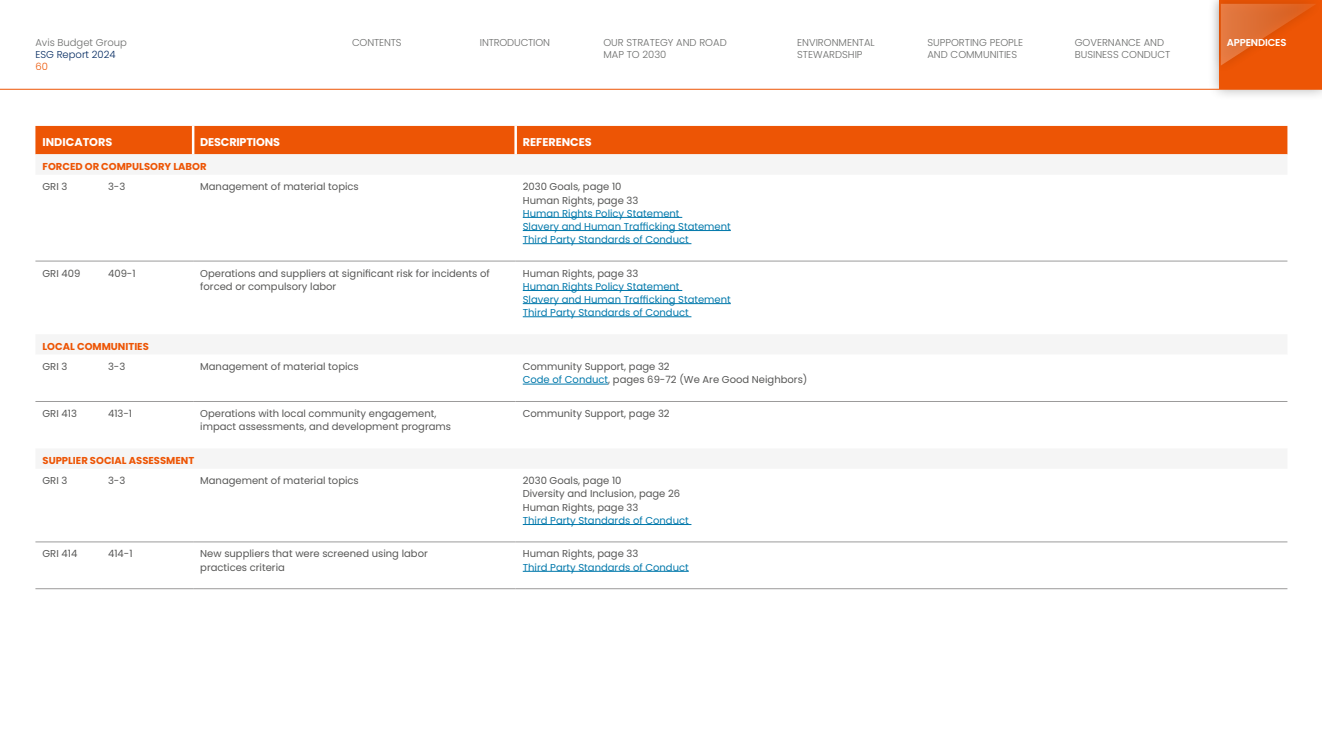
<style>
.page{position:relative;width:1322px;height:745px;background:#fff}
.page>*{position:absolute;margin:0;border:0;box-sizing:border-box;transform-origin:0 0}
.t1{font:700 11.25px "Poppins";color:#fff}
.t2{font:10px/13.1px "Poppins";color:#575756}
.t3{font:10px/13.1px "Poppins";color:#0078ab}
.t4{font:300 10px/11.2px "Poppins";color:#6b6c6b}
.t5{font:700 10px "Poppins";color:#ed5505}
.t6{font:300 10px "Poppins";color:#00285f}
.t7{font:600 10px "Poppins";letter-spacing:-.015em;color:#fff}
.t8{font:300 10px "Poppins";color:#ed5505}
.s1{color:#0078ab}
</style>
<div class="page">
<div style="left:1207px;top:0;width:115px;height:101px;background:#000;opacity:.3"></div>
<div style="left:1219px;top:0;width:103px;height:89px;background:#ed5505"></div>
<div style="left:1209px;top:0;width:113px;height:76px;background:#000;opacity:.3"></div>
<svg style="left:1220px;top:4px;width:96px;height:62px"></svg>
<hr style="left:0;top:89px;width:1322px;height:1px;background:#ed5505">
<div style="left:35px;top:126px;width:1252px;height:28px;background:#ed5505"></div>
<svg style="left:35px;top:216px;width:1252px;height:356px"></svg>
<hr style="left:192px;top:126px;width:2px;height:28px;background:#fff">
<hr style="left:514px;top:126px;width:3px;height:28px;background:#fff">
<hr style="left:35px;top:260px;width:66px;height:1px;background:#9c9b9b">
<hr style="left:101px;top:260px;width:92px;height:1px;background:#9c9b9b">
<hr style="left:193px;top:260px;width:323px;height:1px;background:#9c9b9b">
<hr style="left:516px;top:260px;width:771px;height:1px;background:#9c9b9b">
<hr style="left:35px;top:401px;width:66px;height:1px;background:#9c9b9b">
<hr style="left:101px;top:401px;width:92px;height:1px;background:#9c9b9b">
<hr style="left:193px;top:401px;width:323px;height:1px;background:#9c9b9b">
<hr style="left:516px;top:401px;width:771px;height:1px;background:#9c9b9b">
<hr style="left:35px;top:541px;width:66px;height:1px;background:#9c9b9b">
<hr style="left:101px;top:541px;width:92px;height:1px;background:#9c9b9b">
<hr style="left:193px;top:541px;width:323px;height:1px;background:#9c9b9b">
<hr style="left:516px;top:541px;width:771px;height:1px;background:#9c9b9b">
<hr style="left:35px;top:588px;width:66px;height:1px;background:#9c9b9b">
<hr style="left:101px;top:588px;width:92px;height:1px;background:#9c9b9b">
<hr style="left:193px;top:588px;width:323px;height:1px;background:#9c9b9b">
<hr style="left:516px;top:588px;width:771px;height:1px;background:#9c9b9b">
<hr style="left:523px;top:217px;width:159px;height:1px;background:#0078ab">
<hr style="left:523px;top:230px;width:208px;height:1px;background:#0078ab">
<hr style="left:523px;top:243px;width:168px;height:1px;background:#0078ab">
<hr style="left:523px;top:290px;width:159px;height:1px;background:#0078ab">
<hr style="left:523px;top:303px;width:208px;height:1px;background:#0078ab">
<hr style="left:523px;top:316px;width:168px;height:1px;background:#0078ab">
<hr style="left:523px;top:383px;width:85px;height:1px;background:#0078ab">
<hr style="left:523px;top:524px;width:168px;height:1px;background:#0078ab">
<hr style="left:523px;top:570px;width:166px;height:1px;background:#0078ab">
<p class="t4" style="left:35px;top:37px;width:93px">Avis Budget Group</p>
<p class="t4" style="left:480px;top:37px;width:72px">INTRODUCTION</p>
<p class="t7" style="left:1227px;top:37px;width:61px">APPENDICES</p>
<p class="t6" style="left:35px;top:48px;width:82px">ESG Report 2024</p>
<p class="t8" style="left:35px;top:60px;width:14px">60</p>
<p class="t4" style="left:352px;top:37px;width:51px">CONTENTS</p>
<p class="t4" style="left:797px;top:37px;width:79px">ENVIRONMENTAL<br>STEWARDSHIP</p>
<p class="t4" style="left:603px;top:37px;width:125px">OUR STRATEGY AND ROAD<br>MAP TO 2030</p>
<p class="t4" style="left:927px;top:37px;width:97px;line-height:12px">SUPPORTING PEOPLE<br>AND COMMUNITIES</p>
<p class="t4" style="left:1075px;top:37px;width:97px">GOVERNANCE AND<br>BUSINESS CONDUCT</p>
<p class="t1" style="left:43px;top:135px;width:71px">INDICATORS</p>
<p class="t1" style="left:200px;top:135px;width:81px">DESCRIPTIONS</p>
<p class="t1" style="left:523px;top:135px;width:71px">REFERENCES</p>
<p class="t5" style="left:43px;top:160px;width:165px">FORCED OR COMPULSORY LABOR</p>
<p class="t2" style="left:43px;top:180px;width:26px">GRI 3</p>
<p class="t2" style="left:108px;top:180px;width:19px">3-3</p>
<p class="t2" style="left:200px;top:180px;width:160px">Management of material topics</p>
<p class="t2" style="left:523px;top:180px;width:117px">2030 Goals, page 10<br>Human Rights, page 33</p>
<p class="t3" style="left:523px;top:206px;width:210px">Human Rights Policy Statement<br>Slavery and Human Trafficking Statement<br>Third Party Standards of Conduct</p>
<p class="t2" style="left:43px;top:266px;width:39px">GRI 409</p>
<p class="t2" style="left:108px;top:266px;width:29px">409-1</p>
<p class="t2" style="left:200px;top:266px;width:291px">Operations and suppliers at significant risk for incidents of forced or compulsory labor</p>
<p class="t2" style="left:523px;top:266px;width:117px">Human Rights, page 33</p>
<p class="t3" style="left:523px;top:279px;width:210px">Human Rights Policy Statement<br>Slavery and Human Trafficking Statement<br>Third Party Standards of Conduct</p>
<p class="t5" style="left:43px;top:340px;width:108px">LOCAL COMMUNITIES</p>
<p class="t2" style="left:43px;top:360px;width:26px">GRI 3</p>
<p class="t2" style="left:108px;top:360px;width:19px">3-3</p>
<p class="t2" style="left:200px;top:360px;width:160px">Management of material topics</p>
<p class="t2" style="left:523px;top:360px;width:286px">Community Support, page 32<br><span class="s1">Code of Conduct</span>, pages 69-72 (We Are Good Neighbors)</p>
<p class="t2" style="left:43px;top:406px;width:36px">GRI 413</p>
<p class="t2" style="left:108px;top:406px;width:26px">413-1</p>
<p class="t2" style="left:200px;top:406px;width:252px">Operations with local community engagement, impact assessments, and development programs</p>
<p class="t2" style="left:523px;top:406px;width:148px">Community Support, page 32</p>
<p class="t5" style="left:43px;top:454px;width:153px">SUPPLIER SOCIAL ASSESSMENT</p>
<p class="t2" style="left:43px;top:474px;width:26px">GRI 3</p>
<p class="t2" style="left:108px;top:474px;width:19px">3-3</p>
<p class="t2" style="left:200px;top:474px;width:160px">Management of material topics</p>
<p class="t2" style="left:523px;top:474px;width:159px">2030 Goals, page 10<br>Diversity and Inclusion, page 26<br>Human Rights, page 33</p>
<p class="t3" style="left:523px;top:513px;width:167px">Third Party Standards of Conduct</p>
<p class="t2" style="left:43px;top:547px;width:36px">GRI 414</p>
<p class="t2" style="left:108px;top:547px;width:26px">414-1</p>
<p class="t2" style="left:200px;top:547px;width:229px">New suppliers that were screened using labor practices criteria</p>
<p class="t2" style="left:523px;top:547px;width:117px">Human Rights, page 33</p>
<p class="t3" style="left:523px;top:560px;width:167px">Third Party Standards of Conduct</p>
</div>
